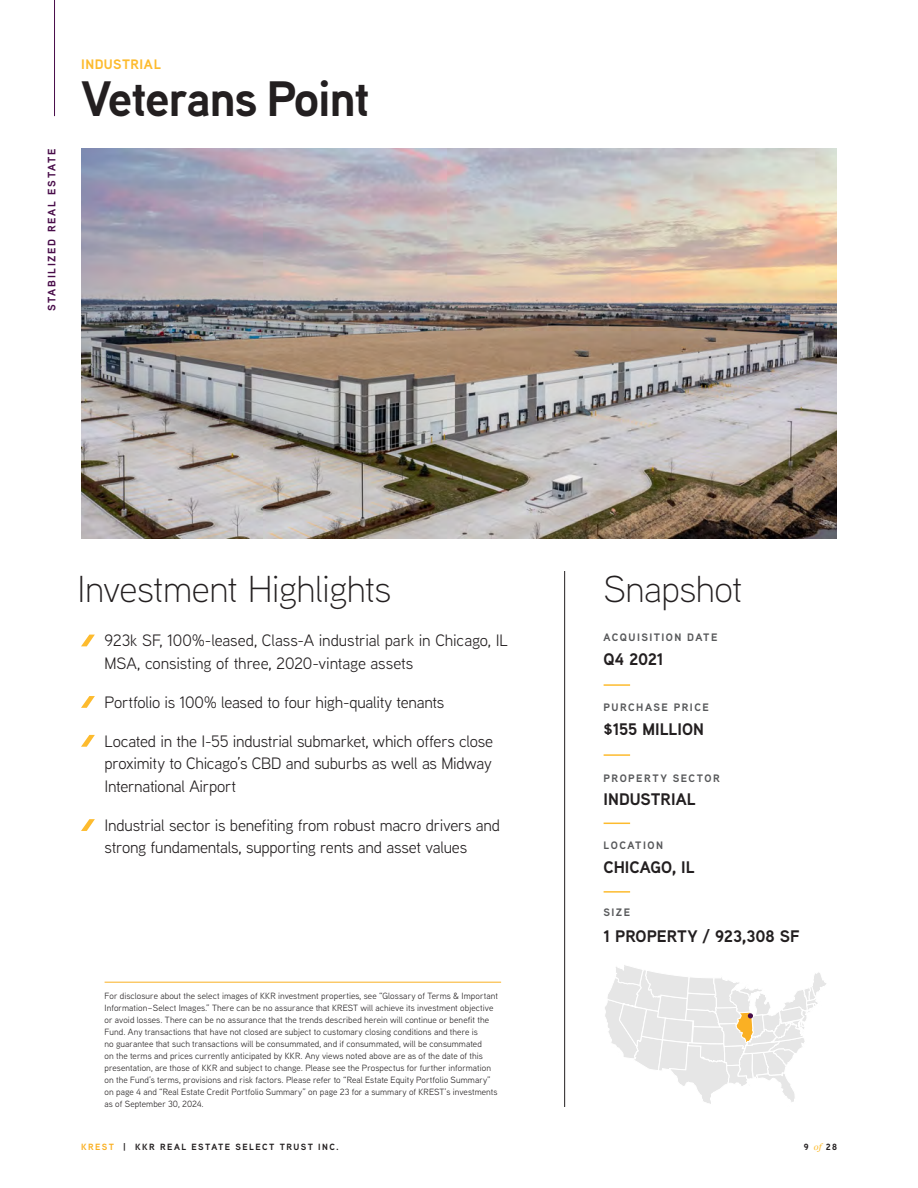
<style>
.page{position:relative;width:918px;height:1188px;background:#fff}
.page>*{position:absolute;margin:0;border:0;box-sizing:border-box;transform-origin:0 0}
.t1{font:700 49.65px "Aaux Next";letter-spacing:-.03em;color:#231f20}
.Headline{font:300 37.5px "Aaux Next";letter-spacing:-.015em;color:#231f20}
.Text{font:700 16.8px "Aaux Next";color:#231f20}
.Boddy{font:16.5px/22.5px "Aaux Next";letter-spacing:-.015em;color:#231f20}
.t2{font:700 13.65px "Aaux Next";letter-spacing:.045em;color:#fdbb2e}
.SubTitle{font:700 10.8px "Aaux Next";letter-spacing:.13em;color:#57585a}
.Sidebar{font:700 10.8px "Aaux Next";letter-spacing:.155em;color:#480c49}
.No_Body{font:9px/12px "Aaux Next";letter-spacing:.01em;color:#231f20}
.t3{font:700 9px "Aaux Next";letter-spacing:.16em;color:#231f20}
.s1{color:#fab023}
.s2{font-family:"Georgia";font-weight:400;font-style:italic;color:#fdbb2e}
</style>
<div class="page">
<img style="left:81px;top:149px;width:756px;height:389px">
<hr style="left:54px;top:0;width:1px;height:116px;background:#480c49">
<hr style="left:604px;top:684px;width:26px;height:2px;background:#fdbb2e">
<hr style="left:604px;top:754px;width:26px;height:2px;background:#fdbb2e">
<svg style="left:604px;top:823px;width:26px;height:1px"></svg>
<hr style="left:604px;top:891px;width:26px;height:2px;background:#fdbb2e">
<hr style="left:564px;top:571px;width:1px;height:536px;background:#231f20">
<svg style="left:605px;top:965px;width:221px;height:139px"></svg>
<svg style="left:81px;top:635px;width:14px;height:11px"></svg>
<svg style="left:81px;top:735px;width:14px;height:12px"></svg>
<svg style="left:81px;top:819px;width:14px;height:12px"></svg>
<svg style="left:81px;top:696px;width:14px;height:12px"></svg>
<hr style="left:105px;top:982px;width:396px;height:1px;background:#fab023">
<p class="Sidebar" style="left:44px;top:311px;width:164px;rotate:-90deg">STABILIZED REAL ESTATE</p>
<p class="t2" style="left:81px;top:54px;width:82px">INDUSTRIAL</p>
<p class="t1" style="left:81px;top:64px;width:290px">Veterans Point</p>
<p class="Headline" style="left:77px;top:564px;width:316px">Investment Highlights</p>
<p class="Boddy" style="left:105px;top:629px;width:405px">923k SF, 100%-leased, Class-A industrial park in Chicago, IL<br>MSA, consisting of three, 2020-vintage assets</p>
<p class="Boddy" style="left:105px;top:690px;width:341px">Portfolio is 100% leased to four high-quality tenants</p>
<p class="Boddy" style="left:105px;top:729px;width:390px;text-align:justify">Located in the I-55 industrial submarket, which offers close proximity to Chicago’s CBD and suburbs as well as Midway International Airport</p>
<p class="Boddy" style="left:105px;top:813px;width:397px">Industrial sector is benefiting from robust macro drivers and strong fundamentals, supporting rents and asset values</p>
<p class="No_Body" style="left:105px;top:990px;width:395px">For disclosure about the select images of KKR investment properties, see “Glossary of Terms &amp; Important Information–Select Images.” There can be no assurance that KREST will achieve its investment objective or avoid losses. There can be no assurance that the trends described herein will continue or benefit the Fund. Any transactions that have not closed are subject to customary closing conditions and there is<br>no guarantee that such transactions will be consummated, and if consummated, will be consummated<br>on the terms and prices currently anticipated by KKR. Any views noted above are as of the date of this presentation, are those of KKR and subject to change. Please see the Prospectus for further information on the Fund’s terms, provisions and risk factors. Please refer to “Real Estate Equity Portfolio Summary” on page 4 and “Real Estate Credit Portfolio Summary” on page 23 for a summary of KREST’s investments as of September 30, 2024.</p>
<p class="Headline" style="left:604px;top:564px;width:141px">Snapshot</p>
<p class="SubTitle" style="left:604px;top:629px;width:115px">ACQUISITION DATE</p>
<p class="Text" style="left:604px;top:648px;width:62px">Q4 2021</p>
<p class="SubTitle" style="left:604px;top:699px;width:107px">PURCHASE PRICE</p>
<p class="Text" style="left:604px;top:717px;width:102px">$155 MILLION</p>
<p class="SubTitle" style="left:604px;top:770px;width:118px">PROPERTY SECTOR</p>
<p class="Text" style="left:604px;top:787px;width:94px">INDUSTRIAL</p>
<p class="SubTitle" style="left:604px;top:837px;width:61px">LOCATION</p>
<p class="Text" style="left:604px;top:856px;width:93px">CHICAGO, IL</p>
<p class="SubTitle" style="left:604px;top:905px;width:28px">SIZE</p>
<p class="Text" style="left:604px;top:924px;width:198px">1 PROPERTY / 923,308 SF</p>
<p class="t3" style="left:81px;top:1140px;width:259px"><span class="s1">KREST</span> | KKR REAL ESTATE SELECT TRUST INC.</p>
<p class="t3" style="left:804px;top:1140px;width:35px">9 <span class="s2">of</span> 28</p>
</div>
